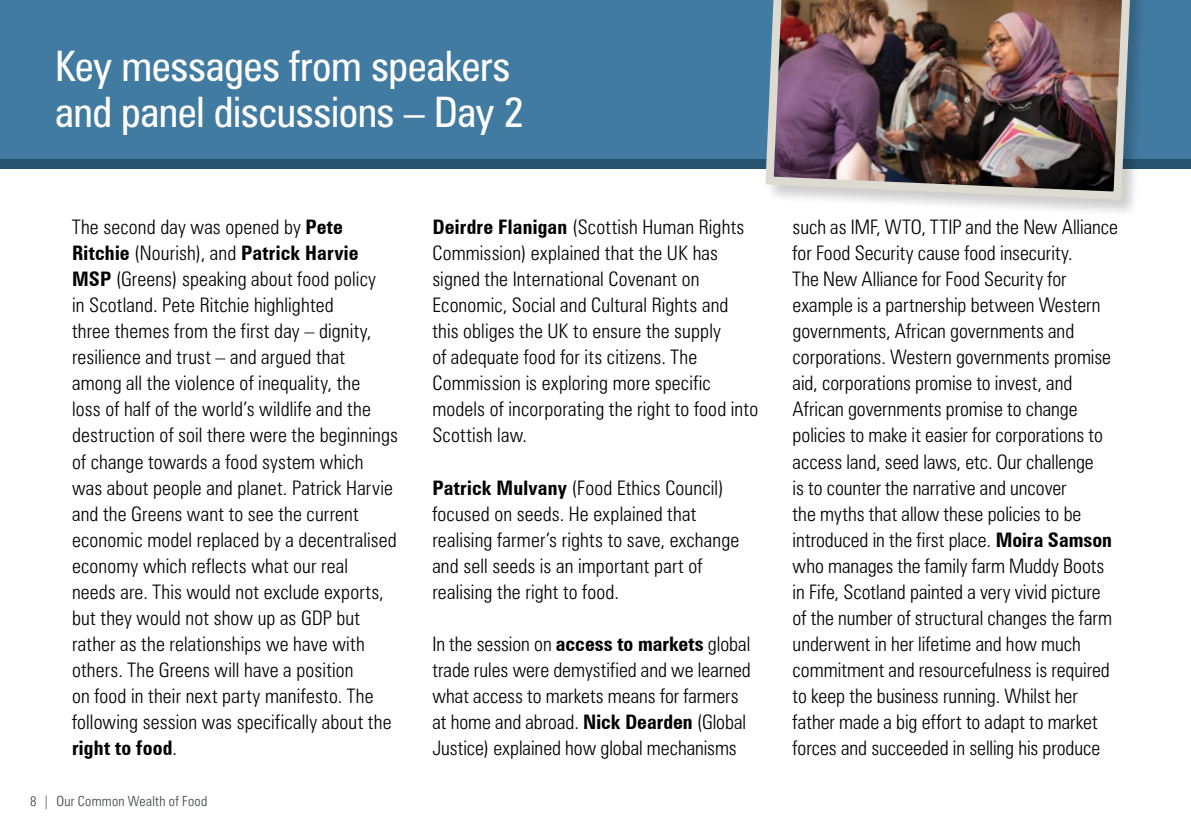
<style>
.page{position:relative;width:1191px;height:840px;background:#fff}
.page>*{position:absolute;margin:0;border:0;box-sizing:border-box;transform-origin:0 0}
.t1{font:condensed 42px/46px "Zurich BT";letter-spacing:-.01em;color:#fff}
.t2{font:300 condensed 20px/26px "Zurich BT";letter-spacing:.005em;color:#000}
.t3{font:300 condensed 14px "Zurich BT";letter-spacing:.02em;color:#3f414a}
.s1{font-weight:700}
</style>
<div class="page">
<div style="left:0;top:0;width:1191px;height:169px;background:#295470"></div>
<div style="left:0;top:0;width:1191px;height:158px;background:#427ba1"></div>
<div style="left:764px;top:0;width:385px;height:217px;background:#000;opacity:.2"></div>
<img style="left:761px;top:0;width:374px;height:204px">
<h1 class="t1" style="left:55px;top:43px;width:470px">Key messages from speakers and panel discussions – Day 2</h1>
<p class="t2" style="left:72px;top:214px;width:327px">The second day was opened by <span class="s1">Pete Ritchie</span> (Nourish), and <span class="s1">Patrick Harvie MSP</span> (Greens) speaking about food policy<br>in Scotland. Pete Ritchie highlighted<br>three themes from the first day – dignity, resilience and trust – and argued that among all the violence of inequality, the<br>loss of half of the world’s wildlife and the destruction of soil there were the beginnings of change towards a food system which was about people and planet. Patrick Harvie and the Greens want to see the current economic model replaced by a decentralised economy which reflects what our real<br>needs are. This would not exclude exports, but they would not show up as GDP but rather as the relationships we have with others. The Greens will have a position<br>on food in their next party manifesto. The following session was specifically about the <span class="s1">right to food</span>.</p>
<p class="t2" style="left:432px;top:214px;width:327px"><span class="s1">Deirdre Flanigan</span> (Scottish Human Rights Commission) explained that the UK has signed the International Covenant on Economic, Social and Cultural Rights and this obliges the UK to ensure the supply<br>of adequate food for its citizens. The Commission is exploring more specific models of incorporating the right to food into Scottish law.</p>
<p class="t2" style="left:432px;top:474px;width:308px"><span class="s1">Patrick Mulvany</span> (Food Ethics Council) focused on seeds. He explained that realising farmer’s rights to save, exchange and sell seeds is an important part of realising the right to food.</p>
<p class="t2" style="left:432px;top:630px;width:320px">In the session on <span class="s1">access to markets</span> global trade rules were demystified and we learned what access to markets means for farmers at home and abroad. <span class="s1">Nick Dearden</span> (Global Justice) explained how global mechanisms</p>
<p class="t3" style="left:30px;top:792px;width:179px">8 | Our Common Wealth of Food</p>
<p class="t2" style="left:792px;top:214px;width:327px">such as IMF, WTO, TTIP and the New Alliance for Food Security cause food insecurity.<br>The New Alliance for Food Security for example is a partnership between Western governments, African governments and corporations. Western governments promise aid, corporations promise to invest, and African governments promise to change policies to make it easier for corporations to access land, seed laws, etc. Our challenge<br>is to counter the narrative and uncover<br>the myths that allow these policies to be introduced in the first place. <span class="s1">Moira Samson </span>who manages the family farm Muddy Boots in Fife, Scotland painted a very vivid picture of the number of structural changes the farm underwent in her lifetime and how much commitment and resourcefulness is required to keep the business running. Whilst her father made a big effort to adapt to market forces and succeeded in selling his produce</p>
</div>
